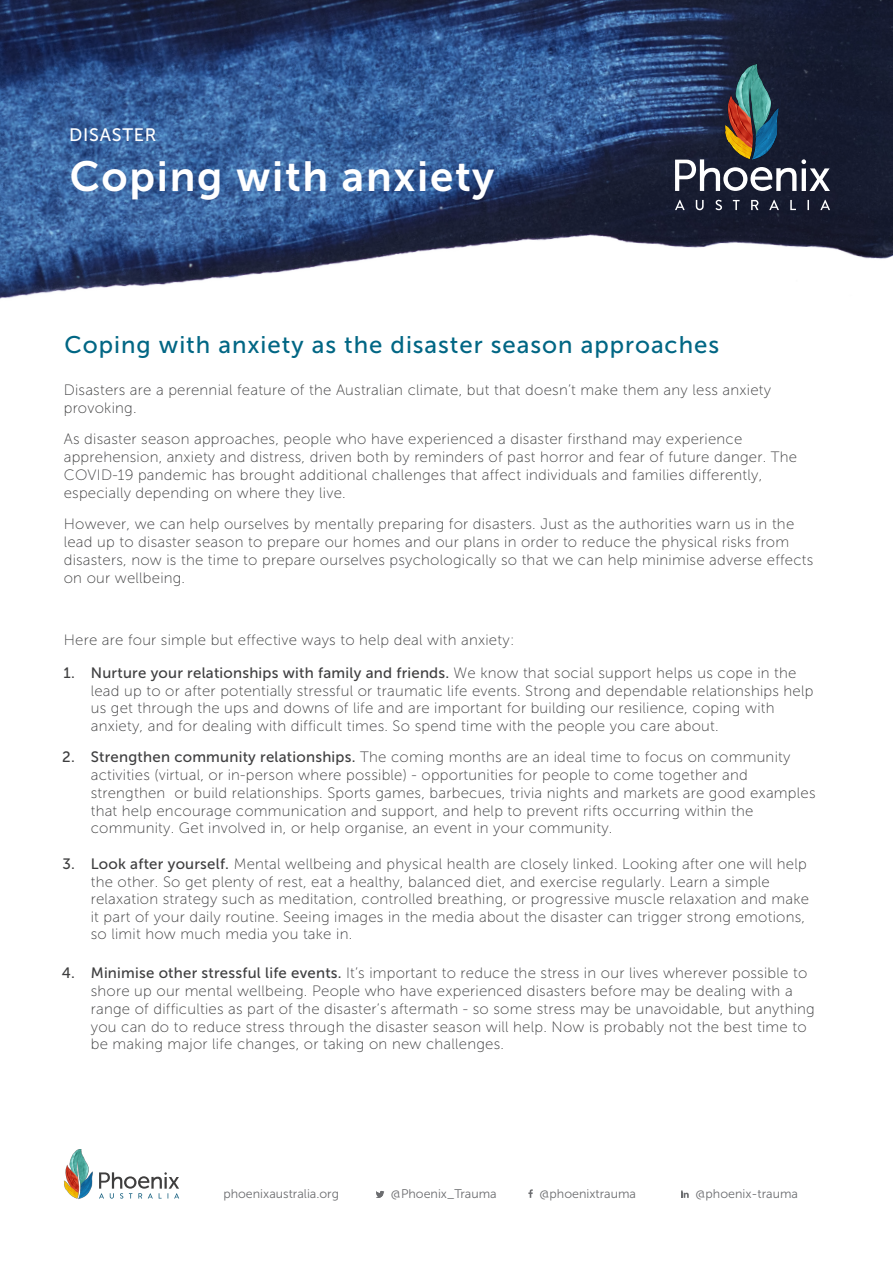
<style>
.page{position:relative;width:893px;height:1263px;background:#fff}
.page>*{position:absolute;margin:0;border:0;box-sizing:border-box;transform-origin:0 0}
.t1{font:42px "Museo Sans 700";letter-spacing:.04em;color:#fff}
.Body_copy{font:24px "Museo Sans 500";letter-spacing:.04em;color:#006684}
.t2{font:18px "Museo Sans 500";letter-spacing:.04em;color:#fff}
.Body_copy-2{font:15px/18px "Museo Sans 100";letter-spacing:.015em;color:#3e3e3f}
.t3{font:12.45px "Museo Sans 300";color:#6c6d70}
.s1{font-family:"Museo Sans 500"}
</style>
<div class="page">
<img style="left:0;top:0;width:893px;height:299px">
<svg style="left:675px;top:200px;width:10px;height:10px"></svg>
<svg style="left:696px;top:200px;width:8px;height:10px"></svg>
<svg style="left:715px;top:200px;width:7px;height:10px"></svg>
<svg style="left:733px;top:200px;width:7px;height:10px"></svg>
<svg style="left:751px;top:200px;width:7px;height:10px"></svg>
<svg style="left:769px;top:200px;width:10px;height:10px"></svg>
<svg style="left:790px;top:200px;width:6px;height:10px"></svg>
<svg style="left:807px;top:200px;width:2px;height:10px"></svg>
<svg style="left:820px;top:200px;width:10px;height:10px"></svg>
<svg style="left:675px;top:159px;width:155px;height:32px"></svg>
<img style="left:723px;top:64px;width:57px;height:97px">
<svg style="left:376px;top:1191px;width:8px;height:7px"></svg>
<svg style="left:528px;top:1189px;width:5px;height:9px"></svg>
<svg style="left:681px;top:1190px;width:8px;height:8px"></svg>
<img style="left:64px;top:1149px;width:29px;height:50px">
<svg style="left:99px;top:1172px;width:80px;height:26px"></svg>
<p class="t2" style="left:69px;top:125px;width:89px">DISASTER</p>
<p class="t1" style="left:70px;top:153px;width:426px">Coping with anxiety</p>
<p class="Body_copy" style="left:65px;top:332px;width:656px">Coping with anxiety as the disaster season approaches</p>
<p class="Body_copy-2" style="left:64px;top:381px;width:709px">Disasters are a perennial feature of the Australian climate, but that doesn’t make them any less anxiety provoking.</p>
<p class="Body_copy-2" style="left:64px;top:430px;width:735px">As disaster season approaches, people who have experienced a disaster firsthand may experience apprehension, anxiety and distress, driven both by reminders of past horror and fear of future danger. The COVID-19 pandemic has brought additional challenges that affect individuals and families differently, especially depending on where they live.</p>
<p class="Body_copy-2" style="left:64px;top:515px;width:751px">However, we can help ourselves by mentally preparing for disasters. Just as the authorities warn us in the lead up to disaster season to prepare our homes and our plans in order to reduce the physical risks from disasters, now is the time to prepare ourselves psychologically so that we can help minimise adverse effects on our wellbeing.</p>
<p class="Body_copy-2" style="left:64px;top:630px;width:452px">Here are four simple but effective ways to help deal with anxiety:</p>
<p class="Body_copy-2" style="left:91px;top:664px;width:724px;line-height:17.5px;text-indent:-27px"><span class="s1">1. Nurture your relationships with family and friends.</span> We know that social support helps us cope in the lead up to or after potentially stressful or traumatic life events. Strong and dependable relationships help us get through the ups and downs of life and are important for building our resilience, coping with anxiety, and for dealing with difficult times. So spend time with the people you care about.</p>
<p class="Body_copy-2" style="left:91px;top:749px;width:726px;text-indent:-28px"><span class="s1">2. Strengthen community relationships.</span> The coming months are an ideal time to focus on community activities (virtual, or in-person where possible) - opportunities for people to come together and strengthen or build relationships. Sports games, barbecues, trivia nights and markets are good examples that help encourage communication and support, and help to prevent rifts occurring within the community. Get involved in, or help organise, an event in your community.</p>
<p class="Body_copy-2" style="left:91px;top:855px;width:720px;line-height:17.5px;text-indent:-28px"><span class="s1">3. Look after yourself.</span> Mental wellbeing and physical health are closely linked. Looking after one will help the other. So get plenty of rest, eat a healthy, balanced diet, and exercise regularly. Learn a simple relaxation strategy such as meditation, controlled breathing, or progressive muscle relaxation and make it part of your daily routine. Seeing images in the media about the disaster can trigger strong emotions, so limit how much media you take in.</p>
<p class="Body_copy-2" style="left:91px;top:964px;width:726px;text-indent:-29px"><span class="s1">4. Minimise other stressful life events.</span> It’s important to reduce the stress in our lives wherever possible to shore up our mental wellbeing. People who have experienced disasters before may be dealing with a range of difficulties as part of the disaster’s aftermath - so some stress may be unavoidable, but anything you can do to reduce stress through the disaster season will help. Now is probably not the best time to be making major life changes, or taking on new challenges.</p>
<p class="t3" style="left:223px;top:1187px;width:117px">phoenixaustralia.org</p>
<p class="t3" style="left:391px;top:1187px;width:107px">@Phoenix_Trauma</p>
<p class="t3" style="left:539px;top:1187px;width:98px">@phoenixtrauma</p>
<p class="t3" style="left:695px;top:1187px;width:104px">@phoenix-trauma</p>
</div>
